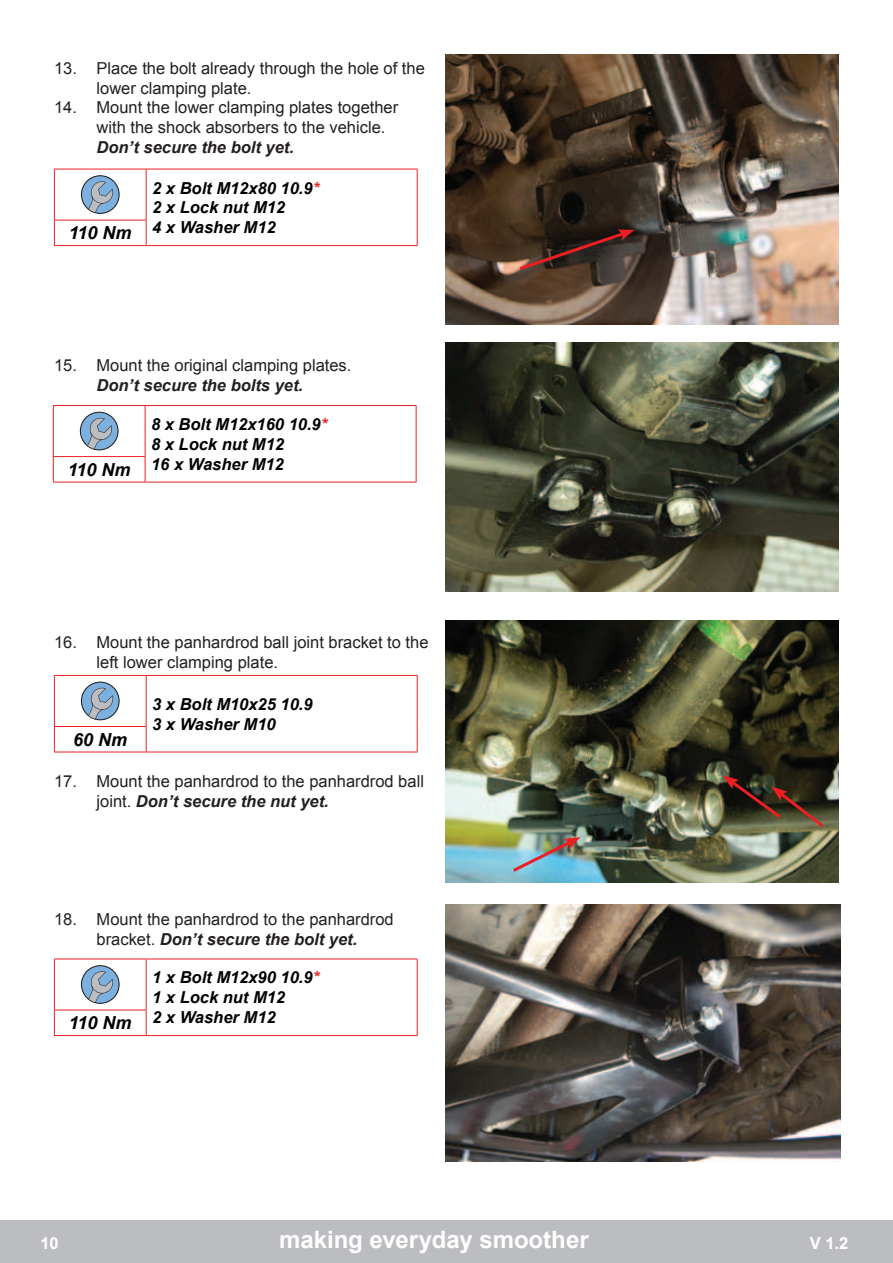
<style>
.page{position:relative;width:893px;height:1263px;background:#fff}
.page>*{position:absolute;margin:0;border:0;box-sizing:border-box;transform-origin:0 0}
.t1{font:700 24px "Arial";color:#fff}
.t2{font:italic 700 18px "Arial";color:#000}
.t3{font:16.5px/19.8px "Arial";color:#231f20}
.t4{font:italic 700 16.5px/19.8px "Arial";color:#000}
.t5{font:italic 700 16.5px "Arial";color:#231f20}
.t6{font:700 16.5px "Arial";color:#fff}
.s1{color:#ee1f23}
.s2{font-weight:700;font-style:italic}
</style>
<div class="page">
<div style="left:0;top:1220px;width:893px;height:43px;background:#bcbdc0"></div>
<img style="left:446px;top:54px;width:393px;height:270px">
<svg style="left:516px;top:229px;width:118px;height:43px"></svg>
<img style="left:445px;top:342px;width:394px;height:249px">
<img style="left:445px;top:621px;width:394px;height:262px">
<img style="left:446px;top:905px;width:395px;height:256px">
<img style="left:510px;top:837px;width:70px;height:37px">
<svg style="left:723px;top:775px;width:104px;height:55px"></svg>
<hr style="left:146px;top:245px;width:272px;height:1px;background:#ee1f23">
<hr style="left:146px;top:169px;width:272px;height:1px;background:#ee1f23">
<hr style="left:417px;top:169px;width:1px;height:51px;background:#ee1f23">
<svg style="left:417px;top:220px;width:1px;height:25px"></svg>
<hr style="left:54px;top:169px;width:92px;height:1px;background:#ee1f23">
<hr style="left:54px;top:169px;width:1px;height:51px;background:#ee1f23">
<hr style="left:146px;top:169px;width:1px;height:51px;background:#ee1f23">
<hr style="left:54px;top:220px;width:93px;height:1px;background:#ee1f23">
<svg style="left:54px;top:220px;width:1px;height:25px"></svg>
<svg style="left:146px;top:220px;width:1px;height:25px"></svg>
<hr style="left:54px;top:245px;width:92px;height:1px;background:#ee1f23">
<svg style="left:81px;top:175px;width:39px;height:39px"></svg>
<hr style="left:145px;top:482px;width:271px;height:1px;background:#ee1f23">
<hr style="left:145px;top:405px;width:271px;height:1px;background:#ee1f23">
<hr style="left:416px;top:406px;width:1px;height:51px;background:#ee1f23">
<svg style="left:416px;top:457px;width:1px;height:25px"></svg>
<hr style="left:53px;top:405px;width:92px;height:1px;background:#ee1f23">
<hr style="left:53px;top:406px;width:1px;height:50px;background:#ee1f23">
<hr style="left:145px;top:406px;width:1px;height:50px;background:#ee1f23">
<hr style="left:53px;top:456px;width:92px;height:1px;background:#ee1f23">
<svg style="left:53px;top:457px;width:1px;height:25px"></svg>
<svg style="left:145px;top:457px;width:1px;height:25px"></svg>
<hr style="left:53px;top:482px;width:92px;height:1px;background:#ee1f23">
<svg style="left:80px;top:412px;width:39px;height:38px"></svg>
<hr style="left:146px;top:752px;width:272px;height:1px;background:#ee1f23">
<hr style="left:146px;top:675px;width:272px;height:1px;background:#ee1f23">
<hr style="left:417px;top:676px;width:1px;height:50px;background:#ee1f23">
<svg style="left:417px;top:726px;width:1px;height:26px"></svg>
<hr style="left:54px;top:675px;width:92px;height:1px;background:#ee1f23">
<hr style="left:54px;top:676px;width:1px;height:50px;background:#ee1f23">
<hr style="left:146px;top:676px;width:1px;height:50px;background:#ee1f23">
<hr style="left:54px;top:726px;width:93px;height:1px;background:#ee1f23">
<svg style="left:54px;top:727px;width:1px;height:25px"></svg>
<svg style="left:146px;top:727px;width:1px;height:25px"></svg>
<hr style="left:54px;top:752px;width:92px;height:1px;background:#ee1f23">
<svg style="left:81px;top:682px;width:39px;height:38px"></svg>
<hr style="left:146px;top:1035px;width:272px;height:1px;background:#ee1f23">
<hr style="left:146px;top:959px;width:272px;height:1px;background:#ee1f23">
<hr style="left:417px;top:959px;width:1px;height:51px;background:#ee1f23">
<svg style="left:417px;top:1010px;width:1px;height:25px"></svg>
<hr style="left:54px;top:959px;width:92px;height:1px;background:#ee1f23">
<hr style="left:54px;top:959px;width:1px;height:51px;background:#ee1f23">
<hr style="left:146px;top:959px;width:1px;height:51px;background:#ee1f23">
<hr style="left:54px;top:1010px;width:93px;height:1px;background:#ee1f23">
<svg style="left:54px;top:1010px;width:1px;height:25px"></svg>
<svg style="left:146px;top:1010px;width:1px;height:25px"></svg>
<hr style="left:54px;top:1035px;width:92px;height:1px;background:#ee1f23">
<svg style="left:81px;top:965px;width:39px;height:39px"></svg>
<p class="t3" style="left:97px;top:58px;width:330px;text-indent:-43px">13. Place the bolt already through the hole of the lower clamping plate.</p>
<p class="t3" style="left:97px;top:98px;width:303px;text-indent:-43px">14. Mount the lower clamping plates together with the shock absorbers to the vehicle.</p>
<p class="t5" style="left:97px;top:137px;width:199px">Don’t secure the bolt yet.</p>
<p class="t4" style="left:152px;top:178px;width:168px">2 x Bolt M12x80 10.9<span class="s1">*<br></span>2 x Lock nut M12<br>4 x Washer M12</p>
<p class="t2" style="left:69px;top:221px;width:64px">110 Nm</p>
<p class="t3" style="left:54px;top:355px;width:299px">15. Mount the original clamping plates.</p>
<p class="t5" style="left:97px;top:374px;width:208px">Don’t secure the bolts yet.</p>
<p class="t2" style="left:68px;top:458px;width:64px">110 Nm</p>
<p class="t4" style="left:151px;top:415px;width:178px">8 x Bolt M12x160 10.9<span class="s1">*<br></span>8 x Lock nut M12<br>16 x Washer M12</p>
<p class="t3" style="left:97px;top:632px;width:334px;text-indent:-43px">16. Mount the panhardrod ball joint bracket to the left lower clamping plate.</p>
<p class="t2" style="left:73px;top:728px;width:56px">60 Nm</p>
<p class="t4" style="left:152px;top:695px;width:162px">3 x Bolt M10x25 10.9<br>3 x Washer M10</p>
<p class="t3" style="left:97px;top:771px;width:329px;text-indent:-43px">17. Mount the panhardrod to the panhardrod ball joint. <span class="s2">Don’t secure the nut yet.</span></p>
<p class="t3" style="left:54px;top:910px;width:341px;text-align:center">18. Mount the panhardrod to the panhardrod bracket. <span class="s2">Don’t secure the bolt yet.</span></p>
<p class="t2" style="left:69px;top:1011px;width:64px">110 Nm</p>
<p class="t4" style="left:152px;top:968px;width:168px">1 x Bolt M12x90 10.9<span class="s1">*<br></span>1 x Lock nut M12<br>2 x Washer M12</p>
<p class="t6" style="left:40px;top:1232px;width:20px">10</p>
<h1 class="t1" style="left:279px;top:1223px;width:311px">making everyday smoother</h1>
<p class="t6" style="left:810px;top:1232px;width:40px">V 1.2</p>
</div>
